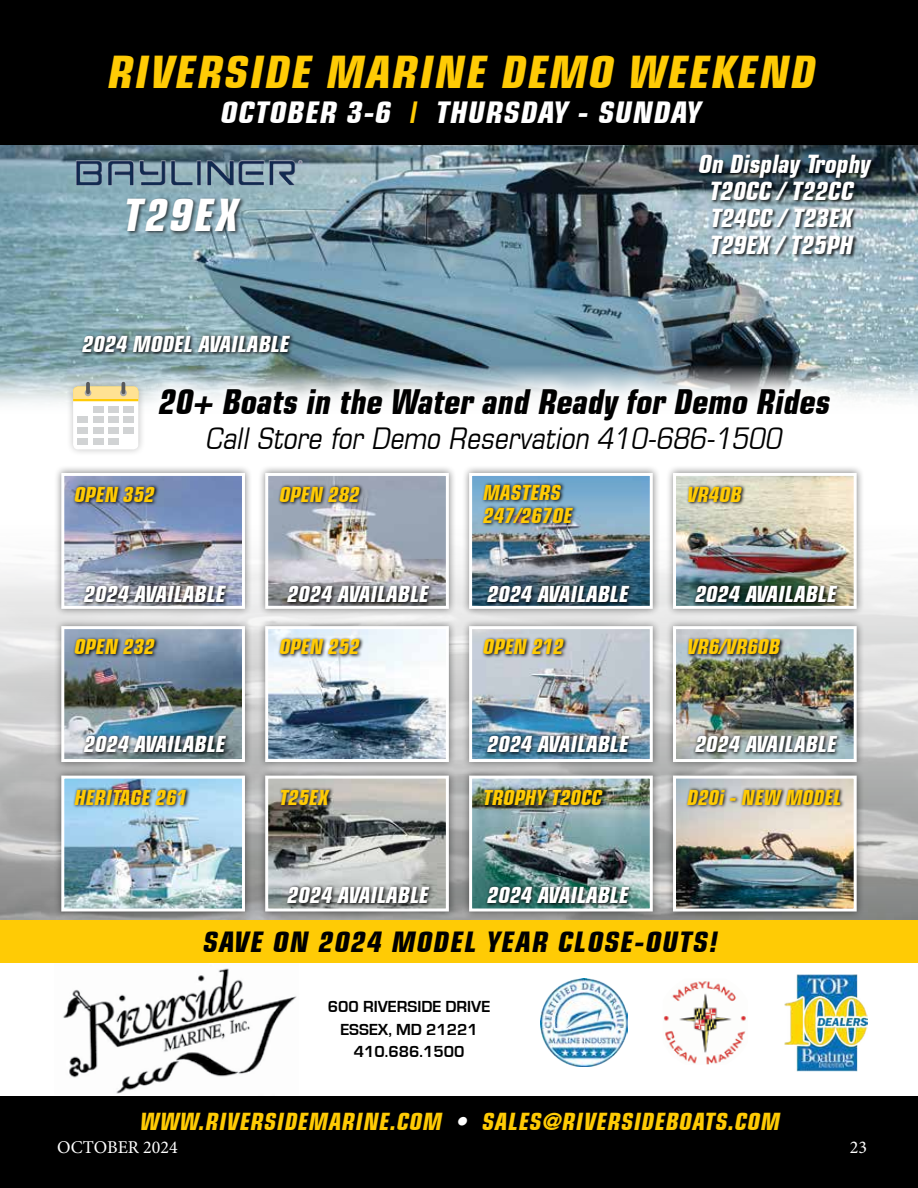
<style>
.page{position:relative;width:918px;height:1188px;background:#fff}
.page>*{position:absolute;margin:0;border:0;box-sizing:border-box;transform-origin:0 0}
.t1{font:italic 700 condensed 45px "Eurostile";color:#ffcb05;scale:1.06 1}
.t2{font:italic 700 condensed 45px "Eurostile";color:#fff}
.t3{font:italic 700 condensed 34.5px "Eurostile";color:#000}
.t4{font:italic condensed 30px "Eurostile";color:#000}
.t5{font:italic 700 condensed 30px "Eurostile";color:#fff;scale:1.06 1}
.t6{font:italic 700 condensed 28.5px "Eurostile";color:#000;scale:1.05 1}
.t7{font:italic 700 condensed 25.5px/27px "Eurostile";color:#fff;text-align:center}
.t8{font:italic 700 condensed 24px "Eurostile";color:#ffcb05}
.t9{font:italic 700 condensed 22.5px "Eurostile";color:#fff}
.t10{font:italic 700 condensed 21px/22.5px "Eurostile";color:#ffcb05}
.t11{font:18px "Minion Pro";color:#fff}
.t12{font:700 16.5px/22.5px "Eurostile";color:#000;text-align:center}
.s1{color:#ffcb05}
.s2{color:#fff}
</style>
<div class="page">
<img style="left:55px;top:962px;width:246px;height:132px">
<img style="left:0;top:145px;width:918px;height:219px">
<div style="left:0;top:0;width:918px;height:145px;background:#000"></div>
<div style="left:0;top:1096px;width:918px;height:92px;background:#000"></div>
<div style="left:0;top:920px;width:918px;height:42px;background:#ffcb05"></div>
<div style="left:53px;top:618px;width:200px;height:151px;background:#000;opacity:.48"></div>
<img style="left:65px;top:630px;width:176px;height:128px">
<div style="left:61px;top:626px;width:184px;height:136px;border:3px solid #fff"></div>
<div style="left:257px;top:618px;width:200px;height:151px;background:#000;opacity:.48"></div>
<img style="left:269px;top:630px;width:176px;height:128px">
<div style="left:265px;top:626px;width:184px;height:136px;border:3px solid #fff"></div>
<div style="left:461px;top:618px;width:200px;height:151px;background:#000;opacity:.48"></div>
<img style="left:473px;top:630px;width:176px;height:128px">
<div style="left:469px;top:626px;width:184px;height:136px;border:3px solid #fff"></div>
<div style="left:665px;top:618px;width:199px;height:151px;background:#000;opacity:.48"></div>
<img style="left:677px;top:630px;width:176px;height:128px">
<div style="left:673px;top:626px;width:184px;height:136px;border:3px solid #fff"></div>
<div style="left:53px;top:465px;width:200px;height:151px;background:#000;opacity:.48"></div>
<img style="left:65px;top:477px;width:176px;height:128px">
<div style="left:61px;top:473px;width:184px;height:136px;border:3px solid #fff"></div>
<div style="left:257px;top:465px;width:200px;height:151px;background:#000;opacity:.48"></div>
<img style="left:269px;top:477px;width:176px;height:128px">
<div style="left:265px;top:473px;width:184px;height:136px;border:3px solid #fff"></div>
<div style="left:461px;top:465px;width:200px;height:151px;background:#000;opacity:.48"></div>
<img style="left:473px;top:477px;width:176px;height:128px">
<div style="left:469px;top:473px;width:184px;height:136px;border:3px solid #fff"></div>
<div style="left:665px;top:465px;width:199px;height:151px;background:#000;opacity:.48"></div>
<img style="left:677px;top:477px;width:176px;height:128px">
<div style="left:673px;top:473px;width:184px;height:136px;border:3px solid #fff"></div>
<div style="left:53px;top:768px;width:200px;height:151px;background:#000;opacity:.48"></div>
<img style="left:65px;top:780px;width:176px;height:128px">
<div style="left:61px;top:776px;width:184px;height:136px;border:3px solid #fff"></div>
<div style="left:257px;top:768px;width:200px;height:151px;background:#000;opacity:.48"></div>
<img style="left:269px;top:780px;width:176px;height:128px">
<div style="left:265px;top:776px;width:184px;height:136px;border:3px solid #fff"></div>
<div style="left:461px;top:768px;width:200px;height:151px;background:#000;opacity:.48"></div>
<img style="left:473px;top:780px;width:176px;height:128px">
<div style="left:469px;top:776px;width:184px;height:136px;border:3px solid #fff"></div>
<div style="left:665px;top:768px;width:199px;height:151px;background:#000;opacity:.48"></div>
<img style="left:677px;top:780px;width:176px;height:128px">
<div style="left:673px;top:776px;width:184px;height:136px;border:3px solid #fff"></div>
<img style="left:540px;top:979px;width:88px;height:87px">
<img style="left:663px;top:981px;width:83px;height:84px">
<img style="left:785px;top:974px;width:82px;height:97px">
<svg style="left:72px;top:484px;width:87px;height:23px;background:#4e5971"></svg>
<svg style="left:72px;top:636px;width:87px;height:23px;background:#566271"></svg>
<svg style="left:72px;top:787px;width:119px;height:23px;background:#667d8e"></svg>
<svg style="left:277px;top:484px;width:87px;height:23px;background:#626770"></svg>
<svg style="left:277px;top:636px;width:87px;height:23px;background:#92999d"></svg>
<svg style="left:278px;top:787px;width:56px;height:23px"></svg>
<svg style="left:481px;top:482px;width:96px;height:45px;background:#546e81"></svg>
<svg style="left:481px;top:636px;width:87px;height:23px;background:#81858b"></svg>
<img style="left:482px;top:787px;width:125px;height:23px">
<svg style="left:686px;top:484px;width:60px;height:23px"></svg>
<svg style="left:686px;top:636px;width:99px;height:23px;background:#6b7072"></svg>
<svg style="left:685px;top:787px;width:160px;height:23px;background:#868482"></svg>
<svg style="left:82px;top:583px;width:148px;height:24px;background:#62646b"></svg>
<svg style="left:82px;top:733px;width:148px;height:24px;background:#45565d"></svg>
<svg style="left:285px;top:583px;width:149px;height:24px;background:#59595c"></svg>
<svg style="left:285px;top:884px;width:149px;height:24px;background:#636564"></svg>
<svg style="left:485px;top:583px;width:148px;height:24px;background:#273a45"></svg>
<svg style="left:485px;top:733px;width:148px;height:24px;background:#365160"></svg>
<svg style="left:485px;top:884px;width:148px;height:24px;background:#2f514c"></svg>
<svg style="left:693px;top:583px;width:148px;height:24px;background:#2c3c32"></svg>
<svg style="left:693px;top:733px;width:148px;height:24px;background:#646c6b"></svg>
<svg style="left:80px;top:333px;width:215px;height:24px;background:#4d6267"></svg>
<img style="left:67px;top:155px;width:245px;height:39px">
<div style="left:699px;top:154px;width:177px;height:105px;background:#000;opacity:.75"></div>
<svg style="left:0;top:364px;width:918px;height:39px;background:#9eb2b9"></svg>
<svg style="left:141px;top:370px;width:707px;height:98px"></svg>
<div style="left:65px;top:379px;width:81px;height:78px;background:#000;opacity:.25"></div>
<div style="left:73px;top:387px;width:65px;height:62px;background:#fff;border-radius:5px"></div>
<svg style="left:73px;top:382px;width:65px;height:19px"></svg>
<div style="left:77px;top:427px;width:11px;height:7px;background:#d1d3d4"></div>
<div style="left:77px;top:416px;width:11px;height:7px;background:#d1d3d4"></div>
<div style="left:77px;top:438px;width:11px;height:7px;background:#d1d3d4"></div>
<div style="left:93px;top:427px;width:10px;height:7px;background:#d1d3d4"></div>
<div style="left:93px;top:416px;width:10px;height:7px;background:#d1d3d4"></div>
<div style="left:93px;top:406px;width:10px;height:6px;background:#d1d3d4"></div>
<div style="left:93px;top:438px;width:10px;height:7px;background:#d1d3d4"></div>
<div style="left:108px;top:427px;width:11px;height:7px;background:#d1d3d4"></div>
<div style="left:108px;top:416px;width:11px;height:7px;background:#d1d3d4"></div>
<div style="left:108px;top:406px;width:11px;height:6px;background:#d1d3d4"></div>
<div style="left:108px;top:438px;width:11px;height:7px;background:#d1d3d4"></div>
<div style="left:124px;top:427px;width:10px;height:7px;background:#d1d3d4"></div>
<div style="left:124px;top:416px;width:10px;height:7px;background:#d1d3d4"></div>
<div style="left:124px;top:406px;width:10px;height:6px;background:#d1d3d4"></div>
<div style="left:126px;top:197px;width:120px;height:40px;background:#000;opacity:.67"></div>
<h1 class="t1" style="left:106px;top:45px;width:678px">RIVERSIDE MARINE DEMO WEEKEND</h1>
<h3 class="t5" style="left:220px;top:94px;width:460px">OCTOBER 3-6 <span class="s1">|</span> THURSDAY - SUNDAY</h3>
<p class="t7" style="left:697px;top:150px;width:179px">ON DISPLAY TROPHY<br>T20CC / T22CC<br>T24CC / T23EX<br>T29EX / T25PH</p>
<h1 class="t2" style="left:122px;top:188px;width:126px">T29EX</h1>
<p class="t9" style="left:81px;top:330px;width:213px">2024 MODEL AVAILABLE</p>
<h2 class="t3" style="left:157px;top:381px;width:680px">20+ BOATS IN THE WATERAND READY FORDEMO RIDES</h2>
<h3 class="t4" style="left:205px;top:420px;width:584px">Call Store for Demo Reservation 410-686-1500</h3>
<p class="t10" style="left:73px;top:483px;width:86px">OPEN 352</p>
<p class="t10" style="left:278px;top:483px;width:86px">OPEN 282</p>
<p class="t10" style="left:482px;top:481px;width:95px">MASTERS<br>247/267OE</p>
<p class="t10" style="left:686px;top:483px;width:60px">VR4OB</p>
<p class="t9" style="left:83px;top:580px;width:148px">2024 AVAILABLE</p>
<p class="t9" style="left:286px;top:580px;width:148px">2024 AVAILABLE</p>
<p class="t9" style="left:486px;top:580px;width:148px">2024 AVAILABLE</p>
<p class="t9" style="left:694px;top:580px;width:148px">2024 AVAILABLE</p>
<p class="t10" style="left:73px;top:635px;width:86px">OPEN 232</p>
<p class="t10" style="left:278px;top:635px;width:86px">OPEN 252</p>
<p class="t10" style="left:482px;top:635px;width:86px">OPEN 212</p>
<p class="t10" style="left:686px;top:635px;width:99px">VR6/VR6OB</p>
<p class="t9" style="left:83px;top:731px;width:148px">2024 AVAILABLE</p>
<p class="t9" style="left:486px;top:731px;width:148px">2024 AVAILABLE</p>
<p class="t9" style="left:694px;top:731px;width:148px">2024 AVAILABLE</p>
<p class="t10" style="left:73px;top:786px;width:119px">HERITAGE 261</p>
<p class="t10" style="left:278px;top:786px;width:55px">T25EX</p>
<p class="t10" style="left:482px;top:786px;width:125px">TROPHY T20CC</p>
<p class="t10" style="left:686px;top:786px;width:161px">D20I-NEW MODEL</p>
<p class="t9" style="left:286px;top:882px;width:148px">2024 AVAILABLE</p>
<p class="t9" style="left:486px;top:882px;width:148px">2024 AVAILABLE</p>
<p class="t6" style="left:202px;top:924px;width:497px">SAVE ON 2024 MODEL YEAR CLOSE-OUTS!</p>
<p class="t12" style="left:328px;top:996px;width:164px">600 RIVERSIDE DRIVE<br>ESSEX, MD 21221<br>410.686.1500</p>
<p class="t8" style="left:139px;top:1107px;width:646px">WWW.RIVERSIDEMARINE.COM <span class="s2">•</span> SALES@RIVERSIDEBOATS.COM</p>
<p class="t11" style="left:57px;top:1135px;width:122px">OCTOBER 2024</p>
<p class="t11" style="left:850px;top:1135px;width:19px">23</p>
</div>
